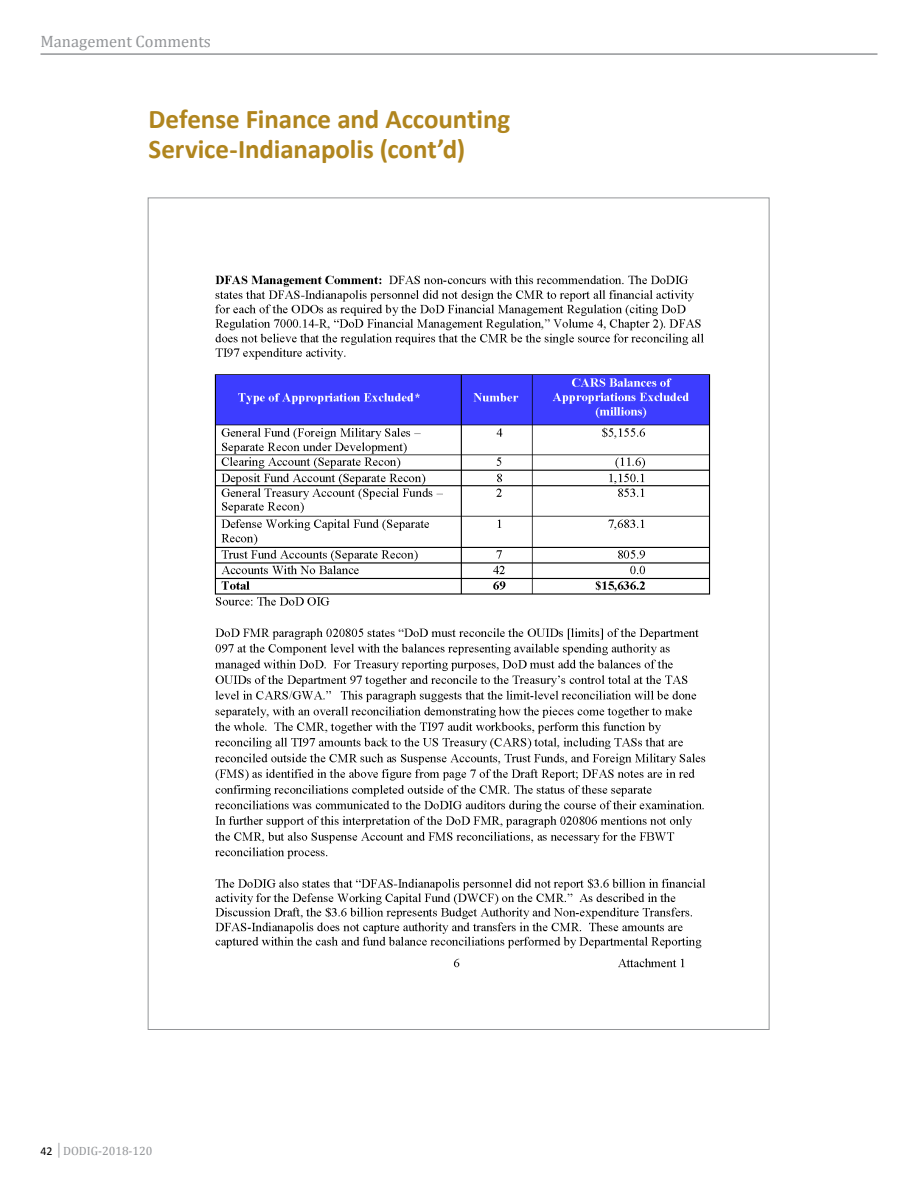
<style>
.page{position:relative;width:918px;height:1188px;background:#fff}
.page>*{position:absolute;margin:0;border:0;box-sizing:border-box;transform-origin:0 0}
.t1{font:700 27px/30px "Calibri";letter-spacing:-.005em;color:#b0851e}
.t2{font:16.5px "Cambria";color:#939598}
.t3{font:12px "Cambria";color:#939598}
.s1{font-family:"Calibri";color:#000}
</style>
<div class="page">
<hr style="left:40px;top:53px;width:838px;height:2px;background:#939598">
<img style="left:214px;top:275px;width:497px;height:693px">
<p class="t2" style="left:40px;top:31px;width:172px">Management Comments</p>
<p class="t1" style="left:148px;top:103px;width:363px">Defense Finance and Accounting<br>Service-Indianapolis (cont’d)</p>
<p class="t3" style="left:40px;top:1143px;width:114px"><span class="s1">42</span> │DODIG-2018-120</p>
</div>
